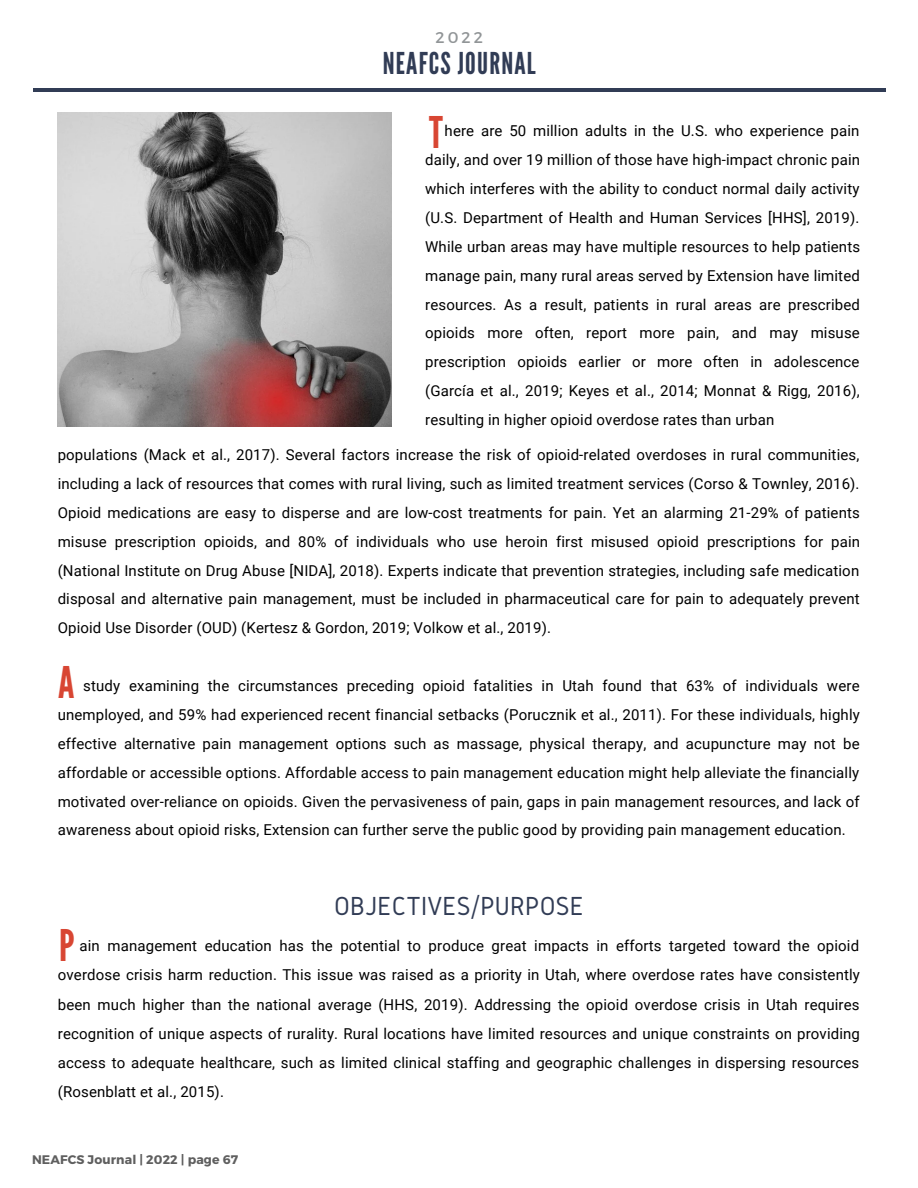
<style>
.page{position:relative;width:918px;height:1188px;background:#fff}
.page>*{position:absolute;margin:0;border:0;box-sizing:border-box;transform-origin:0 0}
.t1{font:43.65px "League Gothic";color:#d84633}
.t2{font:30px "League Gothic";letter-spacing:.04em;color:#313c55}
.t3{font:27.15px "Gidole";letter-spacing:.01em;color:#313c55}
.t4{font:15.6px "Montserrat";color:#919597}
.t5{font:15px/28.8px "Roboto";letter-spacing:.01em;color:#000;text-align:justify}
.t6{font:700 12.45px "Montserrat";letter-spacing:.01em;color:#5f5f5f}
</style>
<div class="page">
<hr style="left:33px;top:88px;width:852px;height:4px;background:#313c55">
<img style="left:58px;top:113px;width:334px;height:313px">
<p class="t4" style="left:436px;top:27px;width:49px">2022</p>
<h2 class="t2" style="left:383px;top:46px;width:155px">NEAFCS JOURNAL</h2>
<h1 class="t1" style="left:429px;top:107px;width:15px">T</h1>
<p class="t5" style="left:425px;top:117px;width:436px;text-indent:19px">here are 50 million adults in the U.S. who experience pain daily, and over 19 million of those have high-impact chronic pain which interferes with the ability to conduct normal daily activity (U.S. Department of Health and Human Services [HHS], 2019).<br>While urban areas may have multiple resources to help patients manage pain, many rural areas served by Extension have limited resources. As a result, patients in rural areas are prescribed opioids more often, report more pain, and may misuse prescription opioids earlier or more often in adolescence (García et al., 2019; Keyes et al., 2014; Monnat &amp; Rigg, 2016), resulting in higher opioid overdose rates than urban</p>
<p class="t5" style="left:58px;top:441px;width:804px">populations (Mack et al., 2017). Several factors increase the risk of opioid-related overdoses in rural communities, including a lack of resources that comes with rural living, such as limited treatment services (Corso &amp; Townley, 2016).<br>Opioid medications are easy to disperse and are low-cost treatments for pain. Yet an alarming 21-29% of patients misuse prescription opioids, and 80% of individuals who use heroin first misused opioid prescriptions for pain (National Institute on Drug Abuse [NIDA], 2018). Experts indicate that prevention strategies, including safe medication disposal and alternative pain management, must be included in pharmaceutical care for pain to adequately prevent Opioid Use Disorder (OUD) (Kertesz &amp; Gordon, 2019; Volkow et al., 2019).</p>
<h1 class="t1" style="left:58px;top:657px;width:18px">A</h1>
<p class="t5" style="left:58px;top:672px;width:804px;text-indent:26px">study examining the circumstances preceding opioid fatalities in Utah found that 63% of individuals were unemployed, and 59% had experienced recent financial setbacks (Porucznik et al., 2011). For these individuals, highly effective alternative pain management options such as massage, physical therapy, and acupuncture may not be affordable or accessible options. Affordable access to pain management education might help alleviate the financially motivated over-reliance on opioids. Given the pervasiveness of pain, gaps in pain management resources, and lack of awareness about opioid risks, Extension can further serve the public good by providing pain management education.</p>
<h3 class="t3" style="left:334px;top:891px;width:251px">OBJECTIVES/PURPOSE</h3>
<p class="t5" style="left:58px;top:931px;width:804px;line-height:29.2px;text-indent:22px">ain management education has the potential to produce great impacts in efforts targeted toward the opioid overdose crisis harm reduction. This issue was raised as a priority in Utah, where overdose rates have consistently been much higher than the national average (HHS, 2019). Addressing the opioid overdose crisis in Utah requires recognition of unique aspects of rurality. Rural locations have limited resources and unique constraints on providing access to adequate healthcare, such as limited clinical staffing and geographic challenges in dispersing resources (Rosenblatt et al., 2015).</p>
<h1 class="t1" style="left:59px;top:920px;width:17px">P</h1>
<p class="t6" style="left:32px;top:1152px;width:208px">NEAFCS Journal | 2022 | page 67</p>
</div>
